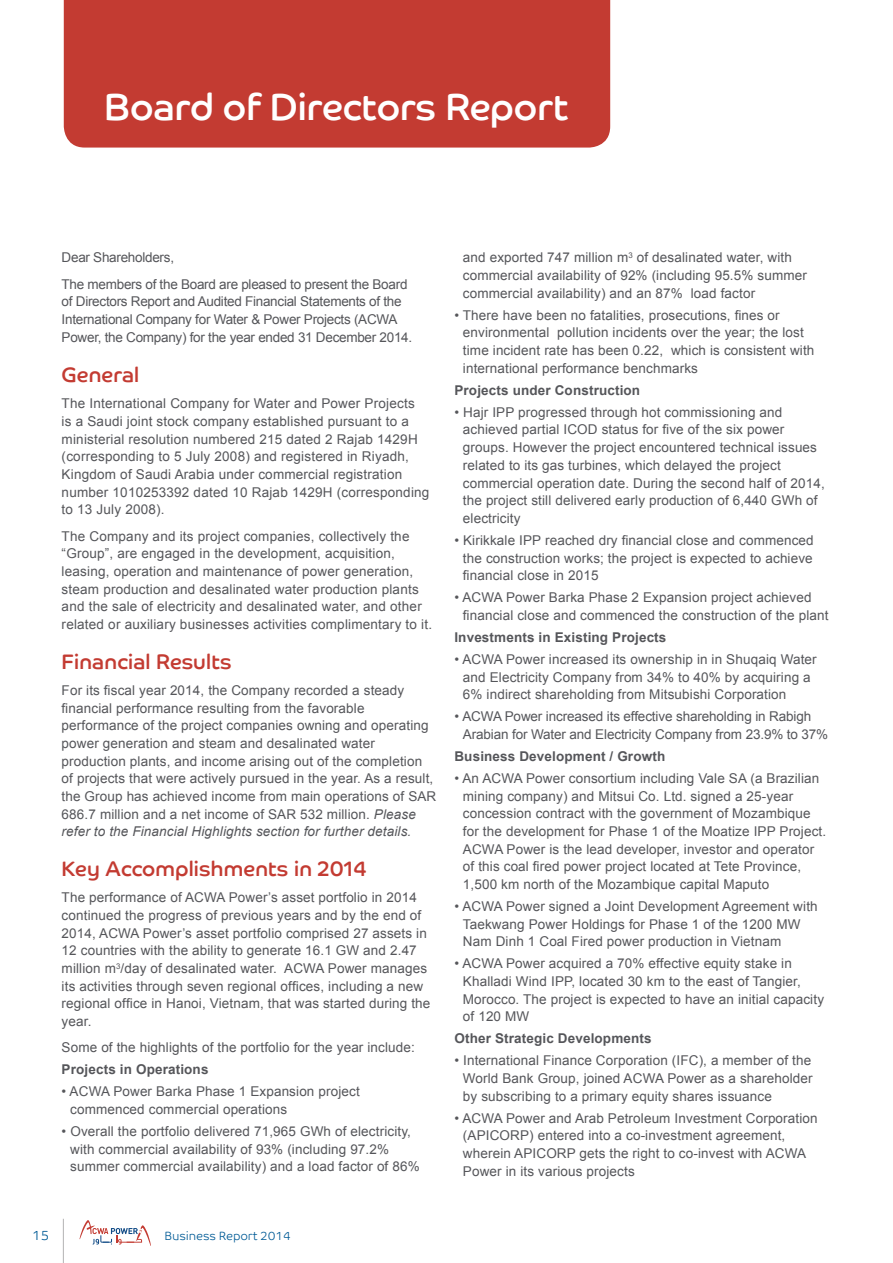
<style>
.page{position:relative;width:893px;height:1263px;background:#fff}
.page>*{position:absolute;margin:0;border:0;box-sizing:border-box;transform-origin:0 0}
.t1{font:37.5px "Co Headline";color:#fff}
.t2{font:21px "Co Headline";letter-spacing:.01em;color:#c33b32}
.t3{font:13.5px/17.7px "Arial";letter-spacing:.01em;color:#55565a}
.t4{font:13.5px/18px "Arial";letter-spacing:-.02em;color:#55565a}
.t5{font:700 13.5px "Arial";letter-spacing:.01em;color:#55565a}
.t6{font:13.5px/17.7px "Arial";letter-spacing:-.01em;color:#55565a}
.t7{font:300 13.5px "Co Text";color:#005b96}
.t8{font:300 12px "Co Text";letter-spacing:-.01em;color:#005b96}
.s1{font-style:italic}
</style>
<div class="page">
<svg style="left:80px;top:1220px;width:71px;height:26px"></svg>
<hr style="left:63px;top:1219px;width:1px;height:44px;background:#b3b2b3">
<div style="left:64px;top:0;width:546px;height:148px;background:#c33b32"></div>
<h1 class="t1" style="left:104px;top:85px;width:466px">Board of Directors Report</h1>
<p class="t4" style="left:62px;top:245px;width:347px;line-height:26.2px">Dear Shareholders,<br>The members of the Board are pleased to present the Board</p>
<p class="t4" style="left:62px;top:293px;width:352px">of Directors Report and Audited Financial Statements of the<br>International Company for Water &amp; Power Projects (ACWA<br>Power, the Company) for the year ended 31 December 2014.</p>
<h2 class="t2" style="left:62px;top:362px;width:79px">General</h2>
<p class="t3" style="left:62px;top:395px;width:369px">The International Company for Water and Power Projects<br>is a Saudi joint stock company established pursuant to a ministerial resolution numbered 215 dated 2 Rajab 1429H (corresponding to 5 July 2008) and registered in Riyadh, Kingdom of Saudi Arabia under commercial registration number 1010253392 dated 10 Rajab 1429H (corresponding to 13 July 2008).</p>
<p class="t3" style="left:62px;top:527px;width:372px">The Company and its project companies, collectively the “Group”, are engaged in the development, acquisition, leasing, operation and maintenance of power generation, steam production and desalinated water production plants and the sale of electricity and desalinated water, and other related or auxiliary businesses activities complimentary to it.</p>
<h2 class="t2" style="left:62px;top:649px;width:172px">Financial Results</h2>
<p class="t3" style="left:62px;top:681px;width:376px">For its fiscal year 2014, the Company recorded a steady financial performance resulting from the favorable performance of the project companies owning and operating power generation and steam and desalinated water production plants, and income arising out of the completion of projects that were actively pursued in the year. As a result, the Group has achieved income from main operations of SAR 686.7 million and a net income of SAR 532 million. <span class="s1">Please refer to the Financial Highlights section for further details.</span></p>
<h2 class="t2" style="left:62px;top:856px;width:306px">Key Accomplishments in 2014</h2>
<p class="t3" style="left:62px;top:889px;width:370px">The performance of ACWA Power’s asset portfolio in 2014 continued the progress of previous years and by the end of 2014, ACWA Power’s asset portfolio comprised 27 assets in 12 countries with the ability to generate 16.1 GW and 2.47 million m<sup>3</sup>/day of desalinated water. ACWA Power manages its activities through seven regional offices, including a new regional office in Hanoi, Vietnam, that was started during the year.</p>
<p class="t3" style="left:62px;top:1039px;width:355px">Some of the highlights of the portfolio for the year include:</p>
<p class="t5" style="left:62px;top:1060px;width:148px">Projects in Operations</p>
<p class="t3" style="left:70px;top:1083px;width:291px;text-indent:-9px">• ACWA Power Barka Phase 1 Expansion project commenced commercial operations</p>
<p class="t3" style="left:70px;top:1122px;width:351px;text-indent:-9px">• Overall the portfolio delivered 71,965 GWh of electricity, with commercial availability of 93% (including 97.2% summer commercial availability) and a load factor of 86%</p>
<p class="t3" style="left:463px;top:249px;width:345px">and exported 747 million m<sup>3</sup> of desalinated water, with commercial availability of 92% (including 95.5% summer commercial availability) and an 87% load factor</p>
<p class="t3" style="left:463px;top:306px;width:353px;text-indent:-9px">• There have been no fatalities, prosecutions, fines or environmental pollution incidents over the year; the lost time incident rate has been 0.22, which is consistent with international performance benchmarks</p>
<p class="t5" style="left:454px;top:381px;width:187px">Projects under Construction</p>
<p class="t3" style="left:463px;top:403px;width:363px;text-indent:-9px">• Hajr IPP progressed through hot commissioning and achieved partial ICOD status for five of the six power groups. However the project encountered technical issues related to its gas turbines, which delayed the project commercial operation date. During the second half of 2014, the project still delivered early production of 6,440 GWh of electricity</p>
<p class="t3" style="left:463px;top:531px;width:352px;text-align:justify;text-indent:-9px">• Kirikkale IPP reached dry financial close and commenced the construction works; the project is expected to achieve financial close in 2015</p>
<p class="t3" style="left:463px;top:589px;width:367px;text-indent:-9px">• ACWA Power Barka Phase 2 Expansion project achieved financial close and commenced the construction of the plant</p>
<p class="t5" style="left:454px;top:628px;width:214px">Investments in Existing Projects</p>
<p class="t3" style="left:463px;top:650px;width:355px;text-indent:-9px">• ACWA Power increased its ownership in in Shuqaiq Water and Electricity Company from 34% to 40% by acquiring a<br>6% indirect shareholding from Mitsubishi Corporation</p>
<p class="t6" style="left:463px;top:708px;width:367px;text-indent:-9px">• ACWA Power increased its effective shareholding in Rabigh<br>Arabian for Water and Electricity Company from 23.9% to 37%</p>
<p class="t5" style="left:454px;top:747px;width:212px">Business Development / Growth</p>
<p class="t3" style="left:463px;top:769px;width:365px;text-indent:-9px">• An ACWA Power consortium including Vale SA (a Brazilian mining company) and Mitsui Co. Ltd. signed a 25-year concession contract with the government of Mozambique for the development for Phase 1 of the Moatize IPP Project.<br>ACWA Power is the lead developer, investor and operator of this coal fired power project located at Tete Province, 1,500 km north of the Mozambique capital Maputo</p>
<p class="t3" style="left:463px;top:897px;width:356px;text-indent:-9px">• ACWA Power signed a Joint Development Agreement with<br>Taekwang Power Holdings for Phase 1 of the 1200 MW<br>Nam Dinh 1 Coal Fired power production in Vietnam</p>
<p class="t3" style="left:463px;top:955px;width:363px;text-indent:-9px">• ACWA Power acquired a 70% effective equity stake in Khalladi Wind IPP, located 30 km to the east of Tangier, Morocco. The project is expected to have an initial capacity of 120 MW</p>
<p class="t5" style="left:454px;top:1030px;width:199px">Other Strategic Developments</p>
<p class="t3" style="left:463px;top:1052px;width:351px;text-align:justify;text-indent:-9px">• International Finance Corporation (IFC), a member of the World Bank Group, joined ACWA Power as a shareholder by subscribing to a primary equity shares issuance</p>
<p class="t3" style="left:463px;top:1109px;width:356px;text-indent:-9px">• ACWA Power and Arab Petroleum Investment Corporation (APICORP) entered into a co-investment agreement, wherein APICORP gets the right to co-invest with ACWA Power in its various projects</p>
<p class="t7" style="left:32px;top:1227px;width:19px">15</p>
<p class="t8" style="left:165px;top:1228px;width:128px">Business Report 2014</p>
</div>
